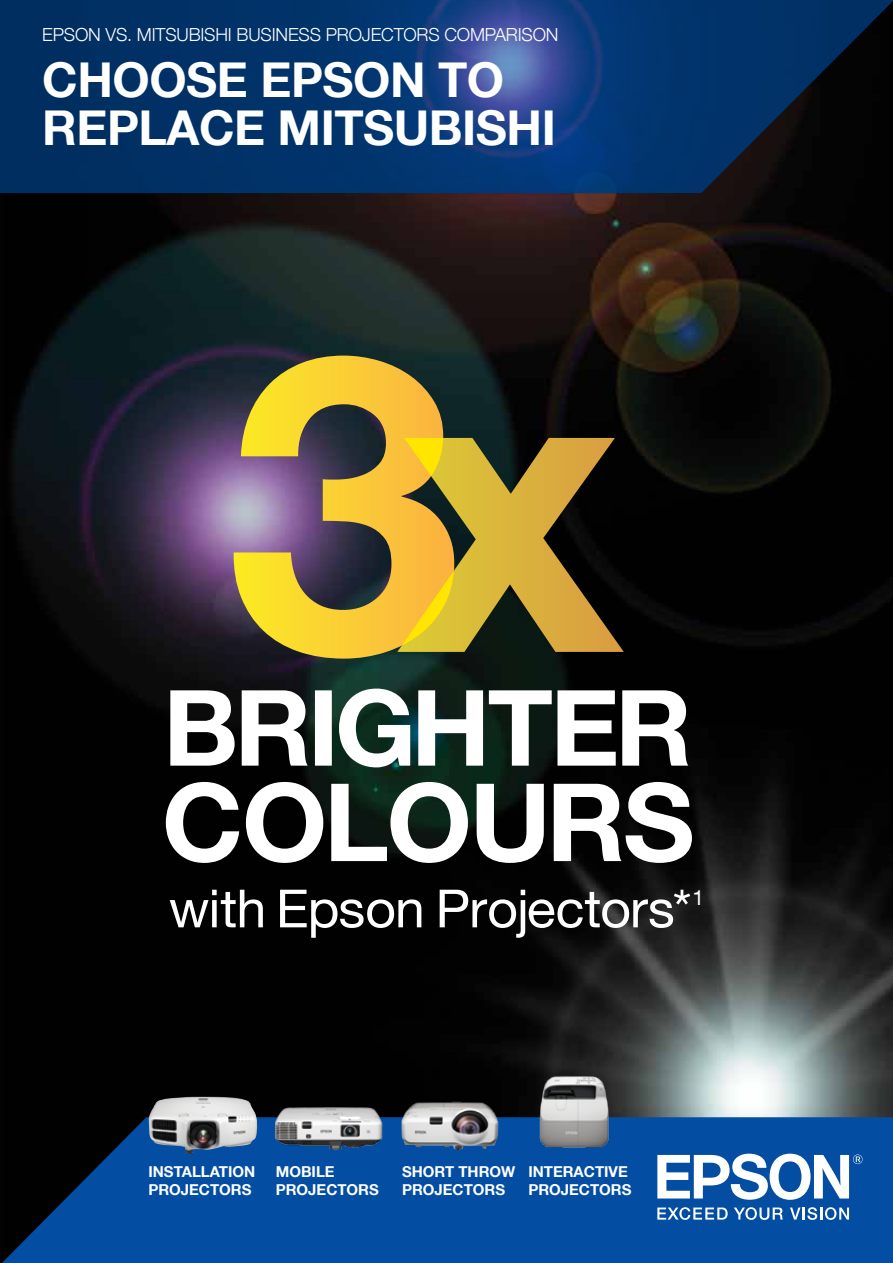
<style>
.page{position:relative;width:893px;height:1263px;background:#fff}
.page>*{position:absolute;margin:0;border:0;box-sizing:border-box;transform-origin:0 0}
.t1{font:700 48px "Helvetica Neue LT Com";color:#fff}
.t2{font:21px "Helvetica Neue LT Com";color:#fff}
.t3{font:300 18px "Helvetica Neue LT Com";letter-spacing:-.01em;color:#fff}
.t4{font:700 15px/18px "Helvetica Neue LT Com";color:#fff}
</style>
<div class="page">
<img style="left:0;top:193px;width:893px;height:1070px">
<svg style="left:233px;top:356px;width:221px;height:303px;background:#9d8647"></svg>
<svg style="left:397px;top:438px;width:227px;height:214px;background:#867028"></svg>
<svg style="left:402px;top:438px;width:52px;height:207px;background:#dbb130"></svg>
<svg style="left:170px;top:890px;width:520px;height:48px"></svg>
<svg style="left:166px;top:782px;width:526px;height:81px"></svg>
<svg style="left:170px;top:688px;width:518px;height:79px"></svg>
<svg style="left:0;top:0;width:893px;height:193px;background:#083165"></svg>
<svg style="left:2px;top:1117px;width:891px;height:146px;background:#024692"></svg>
<svg style="left:657px;top:1207px;width:71px;height:13px"></svg>
<svg style="left:734px;top:1207px;width:49px;height:13px"></svg>
<svg style="left:790px;top:1207px;width:59px;height:13px"></svg>
<svg style="left:657px;top:1154px;width:205px;height:46px"></svg>
<img style="left:149px;top:1096px;width:109px;height:58px">
<img style="left:269px;top:1095px;width:115px;height:56px">
<img style="left:399px;top:1098px;width:102px;height:55px">
<img style="left:529px;top:1069px;width:89px;height:82px">
<p class="t3" style="left:42px;top:23px;width:518px">EPSON VS. MITSUBISHI BUSINESS PROJECTORS COMPARISON</p>
<h1 class="t1" style="left:42px;top:50px;width:35px">CHOOSE</h1>
<h1 class="t1" style="left:260px;top:50px;width:33px">EPSO</h1>
<h1 class="t1" style="left:390px;top:50px;width:81px">N TO</h1>
<h1 class="t1" style="left:42px;top:98px;width:32px">REP</h1>
<h1 class="t1" style="left:139px;top:98px;width:209px">LACE MITSUBISHI</h1>
<h2 class="t2" style="left:693px;top:884px;width:13px">1</h2>
<p class="t4" style="left:148px;top:1162px;width:44px">IN STALLA</p>
<p class="t4" style="left:148px;top:1162px;width:106px;text-align:right">TION<br>PROJECTORS</p>
<p class="t4" style="left:276px;top:1162px;width:105px">MOBILE<br>PROJECTORS</p>
<p class="t4" style="left:402px;top:1162px;width:115px">SHORT THROW<br>PROJECTORS</p>
<p class="t4" style="left:528px;top:1162px;width:105px">INTERACTIVE<br>PROJECTORS</p>
</div>
